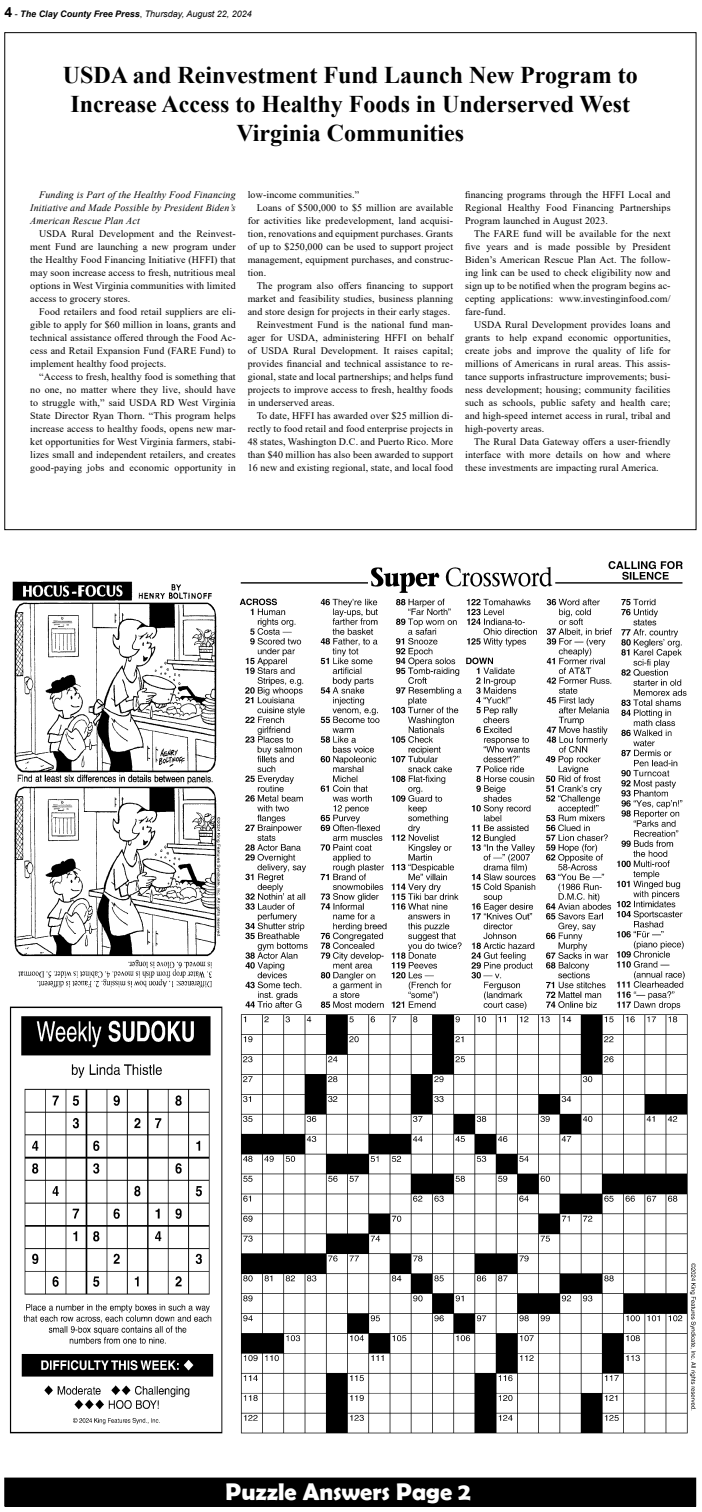
<style>
.page{position:relative;width:702px;height:1512px;background:#fff}
.page>*{position:absolute;margin:0;border:0;box-sizing:border-box;transform-origin:0 0}
.t1{font:700 24.2px "Berlin Sans FB Demi";color:#fff}
.t2{font:700 24px/28.8px "Times New Roman";color:#000;text-align:center}
.t3{font:10px/13px "Times New Roman";letter-spacing:.01em;color:#000;text-align:justify}
.t4{font:italic 10px/13px "Times New Roman";letter-spacing:.01em;color:#000;text-align:justify}
.t5{font:italic 700 9px "Arial";color:#000}
.s1{font-style:normal;font-size:14px}
.s2{font-weight:400;font-style:normal}
.s3{font-weight:400}
</style>
<div class="page">
<img style="left:12px;top:581px;width:209px;height:407px">
<img style="left:239px;top:561px;width:457px;height:873px">
<div style="left:5px;top:1478px;width:691px;height:28px;background:#000"></div>
<img style="left:9px;top:1006px;width:214px;height:428px">
<p class="t5" style="left:4px;top:8px;width:249px"><span class="s1">4</span> <span class="s2">-</span> The Clay County Free Press<span class="s2">,</span> <span class="s3">Thursday, August 22, 2024</span></p>
<h2 class="t2" style="left:63px;top:60px;width:576px">USDA and Reinvestment Fund Launch New Program to<br>Increase Access to Healthy Foods in Underserved West<br>Virginia Communities</h2>
<p class="t4" style="left:30px;top:188px;width:207px;text-indent:9px">Funding is Part of the Healthy Food Financing Initiative and Made Possible by President Biden’s American Rescue Plan Act</p>
<p class="t3" style="left:30px;top:227px;width:207px;text-indent:9px">USDA Rural Development and the Reinvest&shy;ment Fund are launching a new program under the Healthy Food Financing Initiative (HFFI) that may soon increase access to fresh, nutritious meal options in West Virginia communities with limited access to grocery stores.</p>
<p class="t3" style="left:30px;top:305px;width:207px;text-indent:9px">Food retailers and food retail suppliers are eli&shy;gible to apply for $60 million in loans, grants and technical assistance offered through the Food Ac&shy;cess and Retail Expansion Fund (FARE Fund) to implement healthy food projects.</p>
<p class="t3" style="left:30px;top:370px;width:207px;text-indent:9px">“Access to fresh, healthy food is something that no one, no matter where they live, should have to struggle with,” said USDA RD West Virginia State Director Ryan Thorn. “This program helps increase access to healthy foods, opens new mar&shy;ket opportunities for West Virginia farmers, stabi&shy;lizes small and independent retailers, and creates good-paying jobs and economic opportunity in</p>
<p class="t3" style="left:248px;top:188px;width:113px">low-income communities.”</p>
<p class="t3" style="left:257px;top:201px;width:198px">Loans of $500,000 to $5 million are available</p>
<p class="t3" style="left:248px;top:214px;width:207px">for activities like predevelopment, land acquisi-</p>
<p class="t3" style="left:248px;top:227px;width:207px">tion, renovations and equipment purchases. Grants</p>
<p class="t3" style="left:248px;top:240px;width:207px">of up to $250,000 can be used to support project</p>
<p class="t3" style="left:248px;top:253px;width:207px">management, equipment purchases, and construc-</p>
<p class="t3" style="left:248px;top:266px;width:20px">tion.</p>
<p class="t3" style="left:257px;top:279px;width:198px">The program also offers financing to support</p>
<p class="t3" style="left:248px;top:292px;width:207px">market and feasibility studies, business planning</p>
<p class="t3" style="left:248px;top:305px;width:204px">and store design for projects in their early stages.</p>
<p class="t3" style="left:257px;top:318px;width:198px">Reinvestment Fund is the national fund man-</p>
<p class="t3" style="left:248px;top:331px;width:207px">ager for USDA, administering HFFI on behalf</p>
<p class="t3" style="left:248px;top:344px;width:207px">of USDA Rural Development. It raises capital;</p>
<p class="t3" style="left:248px;top:357px;width:207px">provides financial and technical assistance to re-</p>
<p class="t3" style="left:248px;top:370px;width:207px">gional, state and local partnerships; and helps fund</p>
<p class="t3" style="left:248px;top:383px;width:207px">projects to improve access to fresh, healthy foods</p>
<p class="t3" style="left:248px;top:396px;width:89px">in underserved areas.</p>
<p class="t3" style="left:257px;top:409px;width:198px">To date, HFFI has awarded over $25 million di-</p>
<p class="t3" style="left:248px;top:422px;width:207px">rectly to food retail and food enterprise projects in</p>
<p class="t3" style="left:248px;top:435px;width:207px">48 states, Washington D.C. and Puerto Rico. More</p>
<p class="t3" style="left:248px;top:448px;width:207px">than $40 million has also been awarded to support</p>
<p class="t3" style="left:248px;top:461px;width:207px">16 new and existing regional, state, and local food</p>
<p class="t3" style="left:465px;top:188px;width:207px">financing programs through the HFFI Local and Regional Healthy Food Financing Partnerships Program launched in August 2023.</p>
<p class="t3" style="left:465px;top:227px;width:207px;text-indent:9px">The FARE fund will be available for the next five years and is made possible by President Biden’s American Rescue Plan Act. The follow&shy;ing link can be used to check eligibility now and sign up to be notified when the program begins ac&shy;cepting applications: www.investinginfood.com/ fare-fund.</p>
<p class="t3" style="left:465px;top:318px;width:207px;text-indent:9px">USDA Rural Development provides loans and grants to help expand economic opportunities, create jobs and improve the quality of life for millions of Americans in rural areas. This assis&shy;tance supports infrastructure improvements; busi&shy;ness development; housing; community facilities such as schools, public safety and health care; and high-speed internet access in rural, tribal and high-poverty areas.</p>
<p class="t3" style="left:465px;top:435px;width:207px;text-indent:9px">The Rural Data Gateway offers a user-friendly interface with more details on how and where these investments are impacting rural America.</p>
<h1 class="t1" style="left:226px;top:1478px;width:247px">Puzzle Answers Page 2</h1>
</div>
